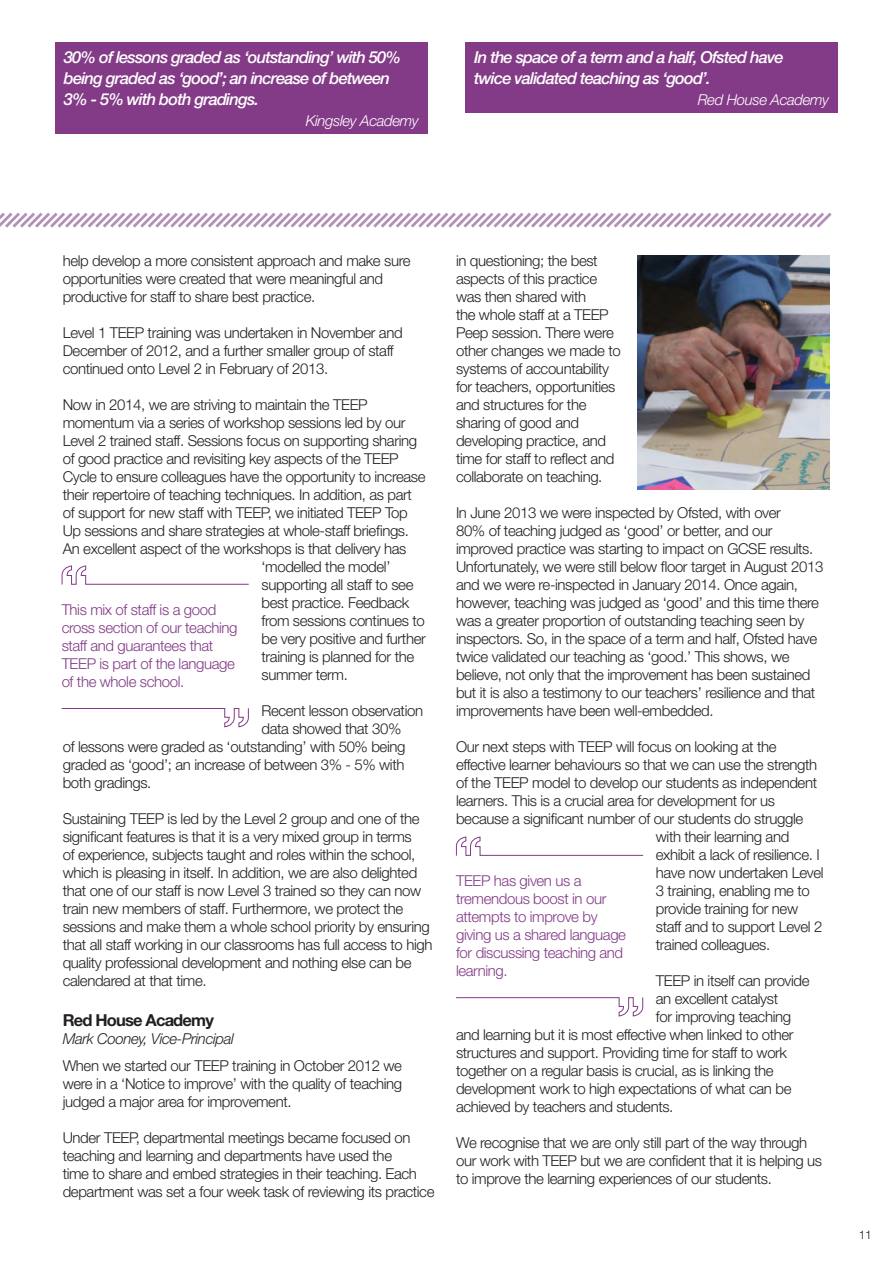
<style>
.page{position:relative;width:893px;height:1263px;background:#fff}
.page>*{position:absolute;margin:0;border:0;box-sizing:border-box;transform-origin:0 0}
.t1{font:italic 500 16.5px/21px "Helvetica Neue LT Std";letter-spacing:-.05em;color:#fff}
.t2{font:700 16.5px "Helvetica Neue LT Std";letter-spacing:-.05em;color:#231f20}
.t3{font:300 15px/18px "Helvetica Neue LT Std";letter-spacing:-.025em;color:#231f20}
.t4{font:300 15px/18px "Helvetica Neue LT Std";letter-spacing:-.025em;color:#833a87}
.t5{font:italic 300 15px "Helvetica Neue LT Std";letter-spacing:-.025em;color:#fff}
.t6{font:italic 300 15px "Helvetica Neue LT Std";letter-spacing:-.025em;color:#231f20}
.t7{font:300 12px "Helvetica Neue LT Std";color:#231f20}
</style>
<div class="page">
<svg style="left:456px;top:836px;width:188px;height:20px"></svg>
<svg style="left:456px;top:997px;width:187px;height:20px"></svg>
<svg style="left:0;top:212px;width:832px;height:16px"></svg>
<svg style="left:61px;top:565px;width:188px;height:20px"></svg>
<svg style="left:61px;top:708px;width:188px;height:20px"></svg>
<div style="left:466px;top:43px;width:372px;height:70px;background:#833a87"></div>
<div style="left:55px;top:43px;width:372px;height:91px;background:#833a87"></div>
<img style="left:638px;top:255px;width:191px;height:234px">
<p class="t1" style="left:64px;top:46px;width:339px">30% of lessons graded as ‘outstanding’ with 50% being graded as ‘good’; an increase of between<br>3% - 5% with both gradings.</p>
<p class="t5" style="left:306px;top:112px;width:115px">Kingsley Academy</p>
<p class="t1" style="left:474px;top:46px;width:311px">In the space of a term and a half, Ofsted have twice validated teaching as ‘good’.</p>
<p class="t5" style="left:698px;top:91px;width:133px">Red House Academy</p>
<p class="t3" style="left:63px;top:251px;width:349px">help develop a more consistent approach and make sure opportunities were created that were meaningful and productive for staff to share best practice.</p>
<p class="t3" style="left:63px;top:323px;width:341px">Level 1 TEEP training was undertaken in November and<br>December of 2012, and a further smaller group of staff continued onto Level 2 in February of 2013.</p>
<p class="t3" style="left:63px;top:395px;width:306px">Now in 2014, we are striving to maintain the TEEP</p>
<p class="t3" style="left:63px;top:413px;width:344px">momentum via a series of workshop sessions led by our</p>
<p class="t3" style="left:63px;top:431px;width:356px">Level 2 trained staff. Sessions focus on supporting sharing</p>
<p class="t3" style="left:63px;top:449px;width:337px">of good practice and revisiting key aspects of the TEEP</p>
<p class="t3" style="left:63px;top:467px;width:364px">Cycle to ensure colleagues have the opportunity to increase</p>
<p class="t3" style="left:63px;top:485px;width:351px">their repertoire of teaching techniques. In addition, as part</p>
<p class="t3" style="left:63px;top:503px;width:347px">of support for new staff with TEEP, we initiated TEEP Top</p>
<p class="t3" style="left:63px;top:521px;width:348px">Up sessions and share strategies at whole-staff briefings.</p>
<p class="t3" style="left:63px;top:539px;width:345px">An excellent aspect of the workshops is that delivery has</p>
<p class="t3" style="left:262px;top:557px;width:131px">‘modelled the model’</p>
<p class="t3" style="left:262px;top:575px;width:153px">supporting all staff to see</p>
<p class="t3" style="left:262px;top:593px;width:149px">best practice. Feedback</p>
<p class="t3" style="left:262px;top:611px;width:165px">from sessions continues to</p>
<p class="t3" style="left:262px;top:629px;width:166px">be very positive and further</p>
<p class="t3" style="left:262px;top:647px;width:154px">training is planned for the</p>
<p class="t3" style="left:262px;top:665px;width:88px">summer term.</p>
<p class="t3" style="left:262px;top:701px;width:163px">Recent lesson observation</p>
<p class="t3" style="left:262px;top:719px;width:141px">data showed that 30%</p>
<p class="t3" style="left:63px;top:737px;width:344px">of lessons were graded as ‘outstanding’ with 50% being</p>
<p class="t3" style="left:63px;top:755px;width:343px">graded as ‘good’; an increase of between 3% - 5% with</p>
<p class="t3" style="left:63px;top:773px;width:90px">both gradings.</p>
<p class="t3" style="left:63px;top:809px;width:371px">Sustaining TEEP is led by the Level 2 group and one of the significant features is that it is a very mixed group in terms<br>of experience, subjects taught and roles within the school, which is pleasing in itself. In addition, we are also delighted that one of our staff is now Level 3 trained so they can now train new members of staff. Furthermore, we protect the sessions and make them a whole school priority by ensuring that all staff working in our classrooms has full access to high quality professional development and nothing else can be calendared at that time.</p>
<p class="t2" style="left:63px;top:1010px;width:153px">Red House Academy</p>
<p class="t6" style="left:63px;top:1030px;width:173px">Mark Cooney, Vice-Principal</p>
<p class="t3" style="left:63px;top:1056px;width:341px;text-align:justify">When we started our TEEP training in October 2012 we were in a ‘Notice to improve’ with the quality of teaching judged a major area for improvement.</p>
<p class="t3" style="left:63px;top:1128px;width:373px">Under TEEP, departmental meetings became focused on teaching and learning and departments have used the<br>time to share and embed strategies in their teaching. Each department was set a four week task of reviewing its practice</p>
<p class="t4" style="left:62px;top:600px;width:177px">This mix of staff is a good cross section of our teaching staff and guarantees that<br>TEEP is part of the language of the whole school.</p>
<p class="t3" style="left:456px;top:251px;width:166px">in questioning; the best aspects of this practice was then shared with<br>the whole staff at a TEEP<br>Peep session. There were other changes we made to systems of accountability for teachers, opportunities and structures for the sharing of good and developing practice, and time for staff to reflect and collaborate on teaching.</p>
<p class="t3" style="left:456px;top:503px;width:369px">In June 2013 we were inspected by Ofsted, with over<br>80% of teaching judged as ‘good’ or better, and our improved practice was starting to impact on GCSE results.<br>Unfortunately, we were still below floor target in August 2013 and we were re-inspected in January 2014. Once again, however, teaching was judged as ‘good’ and this time there was a greater proportion of outstanding teaching seen by inspectors. So, in the space of a term and half, Ofsted have twice validated our teaching as ‘good.’ This shows, we believe, not only that the improvement has been sustained but it is also a testimony to our teachers’ resilience and that improvements have been well-embedded.</p>
<p class="t3" style="left:456px;top:737px;width:322px">Our next steps with TEEP will focus on looking at the</p>
<p class="t3" style="left:456px;top:755px;width:363px">effective learner behaviours so that we can use the strength</p>
<p class="t3" style="left:456px;top:773px;width:363px">of the TEEP model to develop our students as independent</p>
<p class="t3" style="left:456px;top:791px;width:321px">learners. This is a crucial area for development for us</p>
<p class="t3" style="left:456px;top:809px;width:349px">because a significant number of our students do struggle</p>
<p class="t3" style="left:656px;top:827px;width:135px">with their learning and</p>
<p class="t3" style="left:656px;top:845px;width:165px">exhibit a lack of resilience. I</p>
<p class="t3" style="left:656px;top:863px;width:169px">have now undertaken Level</p>
<p class="t3" style="left:656px;top:881px;width:156px">3 training, enabling me to</p>
<p class="t3" style="left:656px;top:899px;width:144px">provide training for new</p>
<p class="t3" style="left:656px;top:917px;width:168px">staff and to support Level 2</p>
<p class="t3" style="left:656px;top:935px;width:116px">trained colleagues.</p>
<p class="t3" style="left:656px;top:971px;width:155px">TEEP in itself can provide</p>
<p class="t3" style="left:656px;top:989px;width:124px">an excellent catalyst</p>
<p class="t3" style="left:656px;top:1007px;width:137px">for improving teaching</p>
<p class="t3" style="left:456px;top:1025px;width:339px">and learning but it is most effective when linked to other</p>
<p class="t3" style="left:456px;top:1043px;width:333px">structures and support. Providing time for staff to work</p>
<p class="t3" style="left:456px;top:1061px;width:319px">together on a regular basis is crucial, as is linking the</p>
<p class="t3" style="left:456px;top:1079px;width:337px">development work to high expectations of what can be</p>
<p class="t3" style="left:456px;top:1097px;width:219px">achieved by teachers and students.</p>
<p class="t3" style="left:456px;top:1133px;width:368px">We recognise that we are only still part of the way through our work with TEEP but we are confident that it is helping us to improve the learning experiences of our students.</p>
<p class="t4" style="left:456px;top:871px;width:172px">TEEP has given us a tremendous boost in our attempts to improve by giving us a shared language for discussing teaching and learning.</p>
<p class="t7" style="left:859px;top:1227px;width:15px">11</p>
</div>
